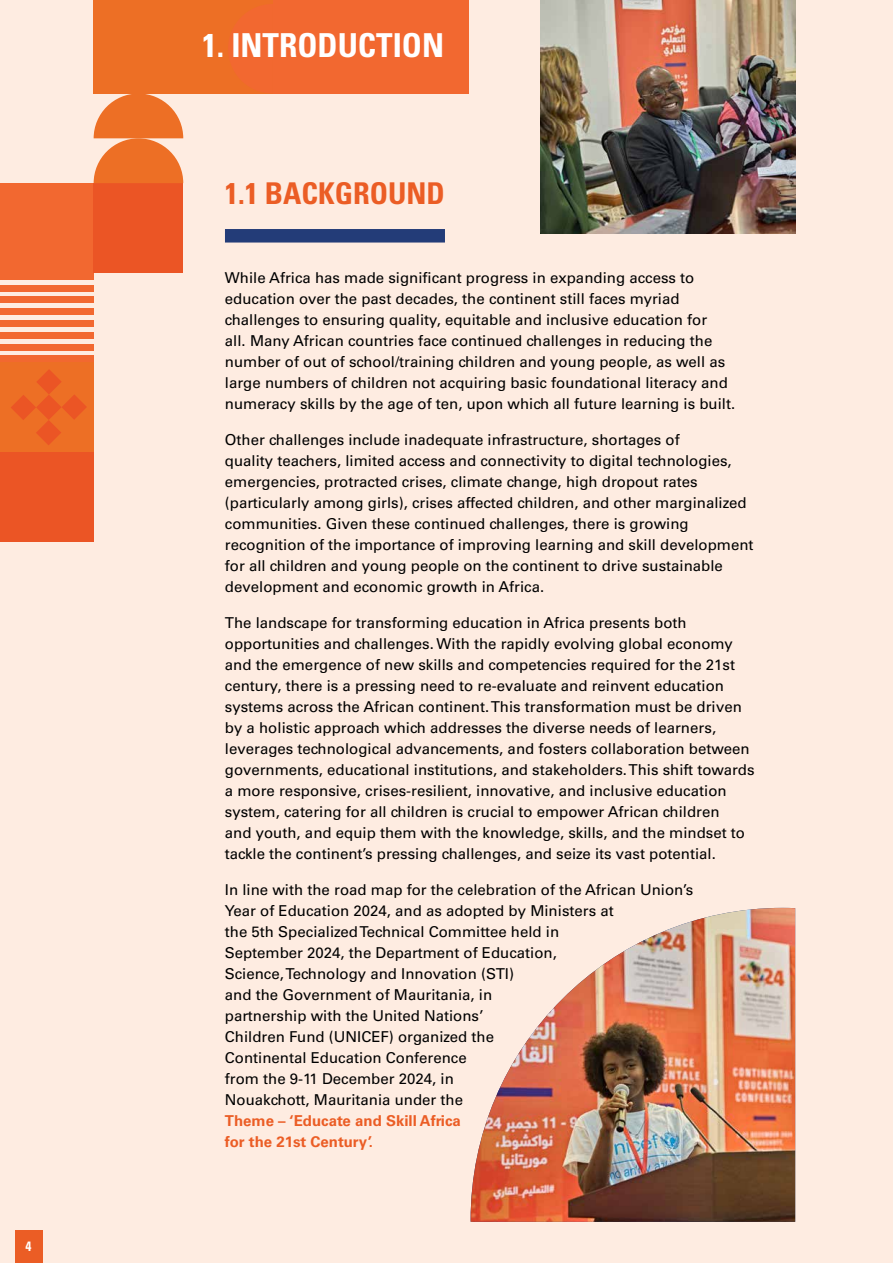
<style>
.page{position:relative;width:893px;height:1263px;background:#feece1}
.page>*{position:absolute;margin:0;border:0;box-sizing:border-box;transform-origin:0 0}
.t1{font:700 condensed 33px "Univers";color:#fff}
.t2{font:700 condensed 30px "Univers";color:#eb5d25}
.t3{font:15px/21px "Univers";color:#000}
.t4{font:700 15px/21px "Univers";color:#eb5d25}
.t5{font:700 condensed 13.5px "Univers";color:#fff}
</style>
<div class="page">
<div style="left:225px;top:229px;width:220px;height:14px;background:#233c78"></div>
<div style="left:0;top:452px;width:94px;height:90px;background:#eb5525"></div>
<div style="left:0;top:362px;width:94px;height:90px;background:#ed6f25"></div>
<div style="left:0;top:183px;width:94px;height:90px;background:#f26830"></div>
<div style="left:94px;top:0;width:89px;height:94px;background:#ed6f25"></div>
<div style="left:183px;top:0;width:90px;height:5px;background:#ed6f25"></div>
<div style="left:183px;top:4px;width:90px;height:90px;background:#ed6f25"></div>
<svg style="left:229px;top:4px;width:43px;height:89px"></svg>
<div style="left:273px;top:0;width:195px;height:94px;background:#f26830"></div>
<div style="left:0;top:355px;width:94px;height:7px;background:#f26830"></div>
<div style="left:0;top:344px;width:94px;height:7px;background:#f26830"></div>
<div style="left:0;top:332px;width:94px;height:7px;background:#f26830"></div>
<div style="left:0;top:320px;width:94px;height:7px;background:#f26830"></div>
<div style="left:0;top:308px;width:94px;height:7px;background:#f26830"></div>
<div style="left:0;top:296px;width:94px;height:7px;background:#f26830"></div>
<div style="left:0;top:285px;width:94px;height:7px;background:#f26830"></div>
<div style="left:0;top:273px;width:94px;height:7px;background:#f26830"></div>
<svg style="left:11px;top:369px;width:76px;height:76px"></svg>
<div style="left:94px;top:183px;width:89px;height:90px;background:#eb5525"></div>
<svg style="left:94px;top:94px;width:89px;height:89px"></svg>
<img style="left:541px;top:0;width:254px;height:234px">
<img style="left:471px;top:908px;width:324px;height:314px">
<div style="left:15px;top:1231px;width:27px;height:32px;background:#eb5d25"></div>
<p class="t5" style="left:26px;top:1238px;width:7px">4</p>
<h1 class="t1" style="left:202px;top:25px;width:244px">1. INTRODUCTION</h1>
<h2 class="t2" style="left:225px;top:174px;width:221px">1.1 BACKGROUND</h2>
<p class="t3" style="left:225px;top:267px;width:512px">While Africa has made significant progress in expanding access to education over the past decades, the continent still faces myriad challenges to ensuring quality, equitable and inclusive education for<br>all. Many African countries face continued challenges in reducing the number of out of school/training children and young people, as well as large numbers of children not acquiring basic foundational literacy and numeracy skills by the age of ten, upon which all future learning is built.</p>
<p class="t3" style="left:225px;top:429px;width:530px">Other challenges include inadequate infrastructure, shortages of<br>quality teachers, limited access and connectivity to digital technologies, emergencies, protracted crises, climate change, high dropout rates (particularly among girls), crises affected children, and other marginalized communities. Given these continued challenges, there is growing recognition of the importance of improving learning and skill development for all children and young people on the continent to drive sustainable development and economic growth in Africa.</p>
<p class="t3" style="left:225px;top:612px;width:531px">The landscape for transforming education in Africa presents both opportunities and challenges. With the rapidly evolving global economy and the emergence of new skills and competencies required for the 21st century, there is a pressing need to re-evaluate and reinvent education systems across the African continent. This transformation must be driven by a holistic approach which addresses the diverse needs of learners, leverages technological advancements, and fosters collaboration between governments, educational institutions, and stakeholders. This shift towards a more responsive, crises-resilient, innovative, and inclusive education system, catering for all children is crucial to empower African children<br>and youth, and equip them with the knowledge, skills, and the mindset to tackle the continent’s pressing challenges, and seize its vast potential.</p>
<p class="t3" style="left:225px;top:879px;width:470px">In line with the road map for the celebration of the African Union’s Year of Education 2024, and as adopted by Ministers at<br>the 5th Specialized Technical Committee held in<br>September 2024, the Department of Education,<br>Science, Technology and Innovation (STI)<br>and the Government of Mauritania, in<br>partnership with the United Nations’<br>Children Fund (UNICEF) organized the<br>Continental Education Conference<br>from the 9-11 December 2024, in<br>Nouakchott, Mauritania under the</p>
<p class="t4" style="left:225px;top:1110px;width:237px">Theme – ‘Educate and Skill Africa for the 21st Century’.</p>
</div>
